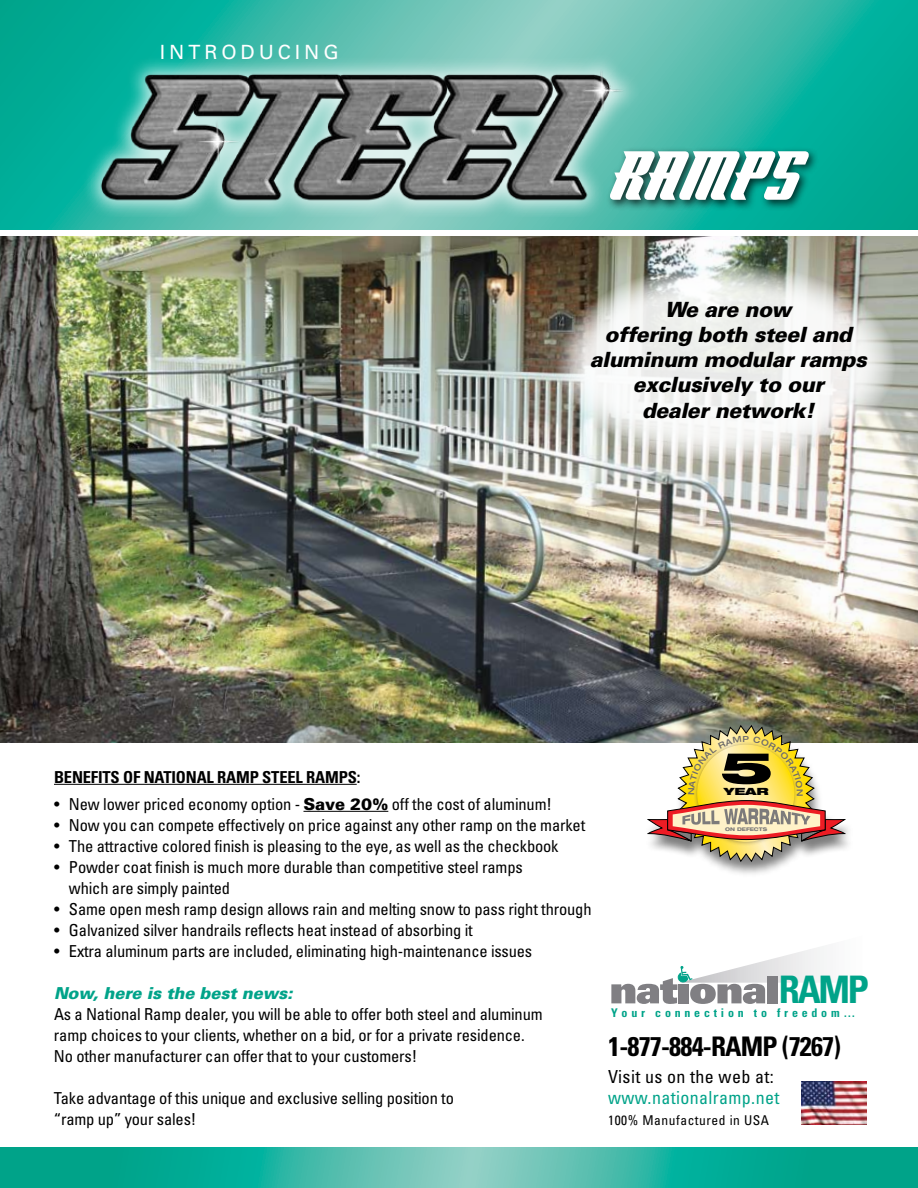
<style>
.page{position:relative;width:918px;height:1188px;background:#fff}
.page>*{position:absolute;margin:0;border:0;box-sizing:border-box;transform-origin:0 0}
.t1{font:73.65px "Flyboy BB";color:#fff}
.t2{font:900 expanded 43.05px "Helvetica Neue LT Std";color:#000;scale:1.29 1}
.t3{font:700 condensed 37.95px "Univers";color:#00a389}
.t4{font:700 condensed 27px "Univers";letter-spacing:-.03em;color:#000}
.t5{font:italic 900 21px/25.2px "Univers";letter-spacing:-.02em;color:#000;text-align:center}
.t6{font:19.65px "Univers";letter-spacing:.2em;color:#fff}
.t7{font:condensed 18px "Univers";letter-spacing:.02em;color:#00a389}
.t8{font:condensed 18px "Univers";letter-spacing:.02em;color:#000}
.t9{font:condensed 16.5px/21px "Univers";letter-spacing:-.01em;color:#000}
.t10{font:700 condensed 16.5px "Univers";letter-spacing:-.01em;color:#000}
.t11{font:italic 900 16.5px "Univers";letter-spacing:-.01em;color:#00a389}
.t12{font:condensed 13.5px "Univers";letter-spacing:.04em;color:#000}
.t13{font:700 condensed 12px "Univers";letter-spacing:.315em;color:#00a389}
.t14{font:900 expanded 9.9px "Helvetica Neue LT Std";color:#000;scale:1.29 1}
.t15{font:800 expanded 5.1px "Helvetica Neue LT Std";color:#7d7b7b}
.s1{font-weight:900;font-stretch:normal}
</style>
<div class="page">
<img style="left:0;top:236px;width:918px;height:506px">
<svg style="left:0;top:0;width:918px;height:230px;background:#22b3a1"></svg>
<img style="left:50px;top:26px;width:622px;height:219px">
<div style="left:605px;top:146px;width:214px;height:65px;background:#000;opacity:.75"></div>
<hr style="left:54px;top:784px;width:303px;height:1px;background:#000">
<hr style="left:303px;top:811px;width:85px;height:1px;background:#000">
<svg style="left:555px;top:261px;width:342px;height:204px"></svg>
<svg style="left:611px;top:946px;width:213px;height:58px"></svg>
<div style="left:643px;top:728px;width:210px;height:150px;background:#000;opacity:.5"></div>
<svg style="left:0;top:1148px;width:918px;height:40px;background:#2ab39f"></svg>
<img style="left:802px;top:1082px;width:65px;height:43px">
<img style="left:647px;top:725px;width:199px;height:137px">
<p class="t6" style="left:160px;top:41px;width:180px">INTRODUCING</p>
<h1 class="t1" style="left:610px;top:145px;width:190px">RAMPS</h1>
<p class="t5" style="left:590px;top:296px;width:279px">We are now<br>offering both steel and aluminum modular ramps exclusively to our<br>dealer network!</p>
<p class="t10" style="left:54px;top:767px;width:308px">BENEFITS OF NATIONAL RAMP STEEL RAMPS:</p>
<p class="t9" style="left:54px;top:793px;width:499px">• New lower priced economy option - <span class="s1">Save 20%</span> off the cost of aluminum!</p>
<p class="t9" style="left:54px;top:814px;width:533px">• Now you can compete effectively on price against any other ramp on the market</p>
<p class="t9" style="left:54px;top:835px;width:506px">• The attractive colored finish is pleasing to the eye, as well as the checkbook</p>
<p class="t9" style="left:69px;top:856px;width:455px;text-indent:-15px">• Powder coat finish is much more durable than competitive steel ramps which are simply painted</p>
<p class="t9" style="left:54px;top:898px;width:539px">• Same open mesh ramp design allows rain and melting snow to pass right through</p>
<p class="t9" style="left:54px;top:919px;width:420px">• Galvanized silver handrails reflects heat instead of absorbing it</p>
<p class="t9" style="left:54px;top:940px;width:480px">• Extra aluminum parts are included, eliminating high-maintenance issues</p>
<p class="t11" style="left:54px;top:983px;width:240px">Now, here is the best news:</p>
<p class="t9" style="left:54px;top:1003px;width:490px">As a National Ramp dealer, you will be able to offer both steel and aluminum ramp choices to your clients, whether on a bid, or for a private residence.<br>No other manufacturer can offer that to your customers!</p>
<p class="t9" style="left:54px;top:1087px;width:401px">Take advantage of this unique and exclusive selling position to “ramp up” your sales!</p>
<h2 class="t2" style="left:720px;top:740px;width:43px">5</h2>
<p class="t14" style="left:724px;top:785px;width:37px">YEAR</p>
<p class="t15" style="left:725px;top:826px;width:43px">ON DEFECTS</p>
<h3 class="t3" style="left:779px;top:967px;width:91px">RAMP</h3>
<p class="t13" style="left:611px;top:1005px;width:246px">YOUR CONNECTION TO FREEDOM…</p>
<h3 class="t4" style="left:608px;top:1030px;width:234px">1-877-884-RAMP (7267)</h3>
<p class="t8" style="left:608px;top:1065px;width:167px">Visit us on the web at:</p>
<p class="t7" style="left:608px;top:1086px;width:173px">www.nationalramp.net</p>
<p class="t12" style="left:608px;top:1112px;width:162px">100% Manufactured in USA</p>
</div>
